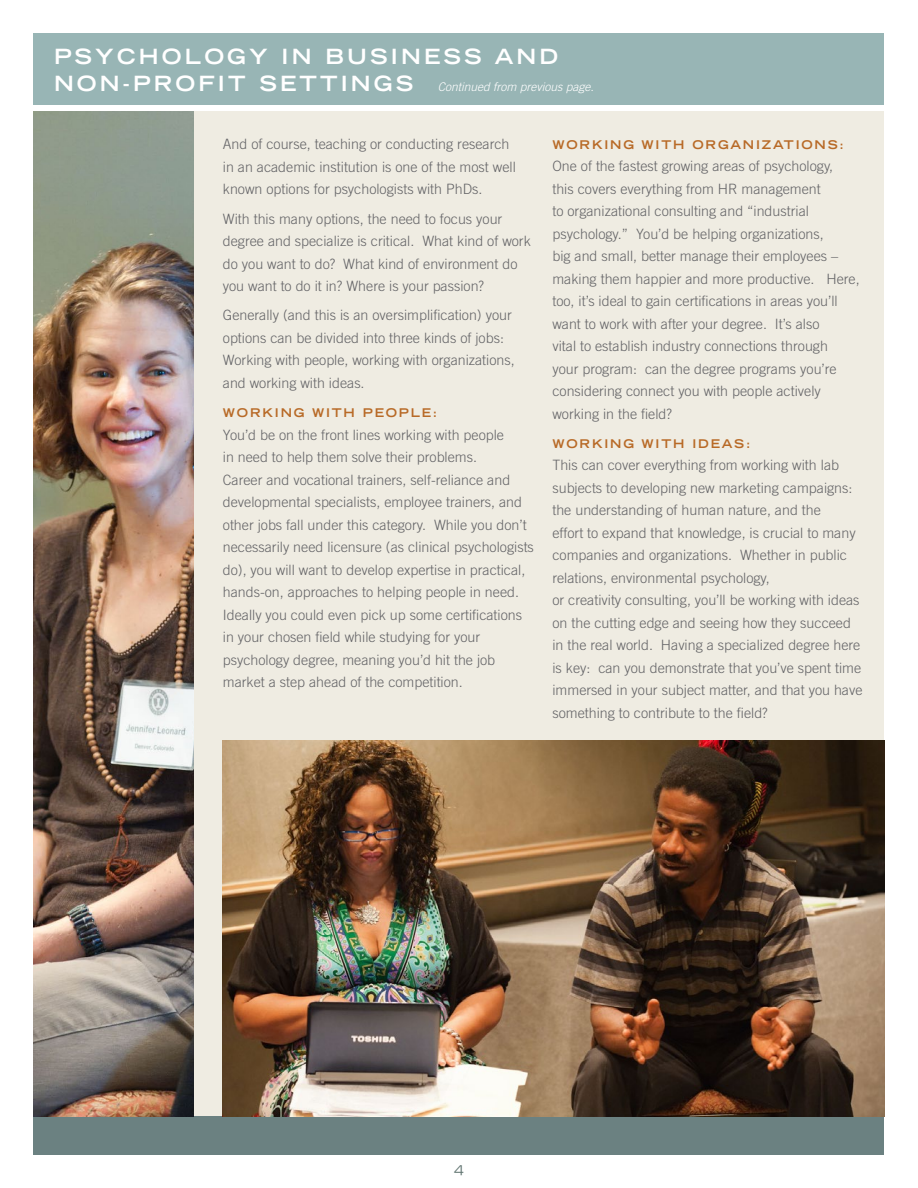
<style>
.page{position:relative;width:918px;height:1188px;background:#fff}
.page>*{position:absolute;margin:0;border:0;box-sizing:border-box;transform-origin:0 0}
.t1{font:700 expanded 21px "Trade Gothic LH";letter-spacing:.15em;color:#fff}
.Garamond_Text{font:300 14.25px/22.5px "Trade Gothic";color:#636366}
.t2{font:expanded 13.5px "Trade Gothic LH";color:#5f736f}
.t3{font:italic 300 12px "Trade Gothic";color:#fff}
.caps_subhead{font:700 expanded 12px "Trade Gothic LH";letter-spacing:.15em;color:#b86a27}
.Garamond_Text-2{font:700 expanded 12px "Trade Gothic LH";letter-spacing:.15em;color:#b86a27}
.s1{font-family:"Trade Gothic LH";font-weight:700;font-style:normal;font-stretch:expanded;font-size:21px}
</style>
<div class="page">
<div style="left:34px;top:111px;width:850px;height:1043px;background:#efece2"></div>
<div style="left:34px;top:1116px;width:850px;height:38px;background:#6b8181"></div>
<div style="left:34px;top:34px;width:850px;height:71px;background:#98b5b5"></div>
<img style="left:34px;top:111px;width:160px;height:1005px">
<img style="left:223px;top:741px;width:661px;height:375px">
<p class="t1" style="left:54px;top:43px;width:506px">PSYCHOLOGY IN BUSINESS AND</p>
<p class="t3" style="left:54px;top:80px;width:541px"><span class="s1">NON-PROFIT SETTINGS</span> Continued from previous page.</p>
<p class="Garamond_Text" style="left:223px;top:133px;width:294px">And of course, teaching or conducting research in an academic institution is one of the most well known options for psychologists with PhDs.</p>
<p class="Garamond_Text" style="left:223px;top:207px;width:309px">With this many options, the need to focus your degree and specialize is critical. What kind of work do you want to do? What kind of environment do you want to do it in? Where is your passion?</p>
<p class="Garamond_Text" style="left:223px;top:304px;width:293px">Generally (and this is an oversimplification) your options can be divided into three kinds of jobs:<br>Working with people, working with organizations, and working with ideas.</p>
<p class="caps_subhead" style="left:223px;top:405px;width:216px">WORKING WITH PEOPLE:</p>
<p class="Garamond_Text" style="left:223px;top:423px;width:313px">You’d be on the front lines working with people<br>in need to help them solve their problems.<br>Career and vocational trainers, self-reliance and developmental specialists, employee trainers, and other jobs fall under this category. While you don’t necessarily need licensure (as clinical psychologists do), you will want to develop expertise in practical, hands-on, approaches to helping people in need.<br>Ideally you could even pick up some certifications in your chosen field while studying for your psychology degree, meaning you’d hit the job market a step ahead of the competition.</p>
<p class="caps_subhead" style="left:552px;top:136px;width:293px">WORKING WITH ORGANIZATIONS:</p>
<p class="Garamond_Text" style="left:552px;top:155px;width:309px">One of the fastest growing areas of psychology,<br>this covers everything from HR management<br>to organizational consulting and “industrial psychology.” You’d be helping organizations,<br>big and small, better manage their employees – making them happier and more productive. Here, too, it’s ideal to gain certifications in areas you’ll want to work with after your degree. It’s also<br>vital to establish industry connections through<br>your program: can the degree programs you’re considering connect you with people actively working in the field?</p>
<p class="Garamond_Text-2" style="left:552px;top:436px;width:199px">WORKING WITH IDEAS:</p>
<p class="Garamond_Text" style="left:552px;top:454px;width:312px">This can cover everything from working with lab subjects to developing new marketing campaigns: the understanding of human nature, and the<br>effort to expand that knowledge, is crucial to many companies and organizations. Whether in public relations, environmental psychology,<br>or creativity consulting, you’ll be working with ideas on the cutting edge and seeing how they succeed in the real world. Having a specialized degree here is key: can you demonstrate that you’ve spent time immersed in your subject matter, and that you have something to contribute to the field?</p>
<p class="t2" style="left:454px;top:1162px;width:11px">4</p>
</div>
